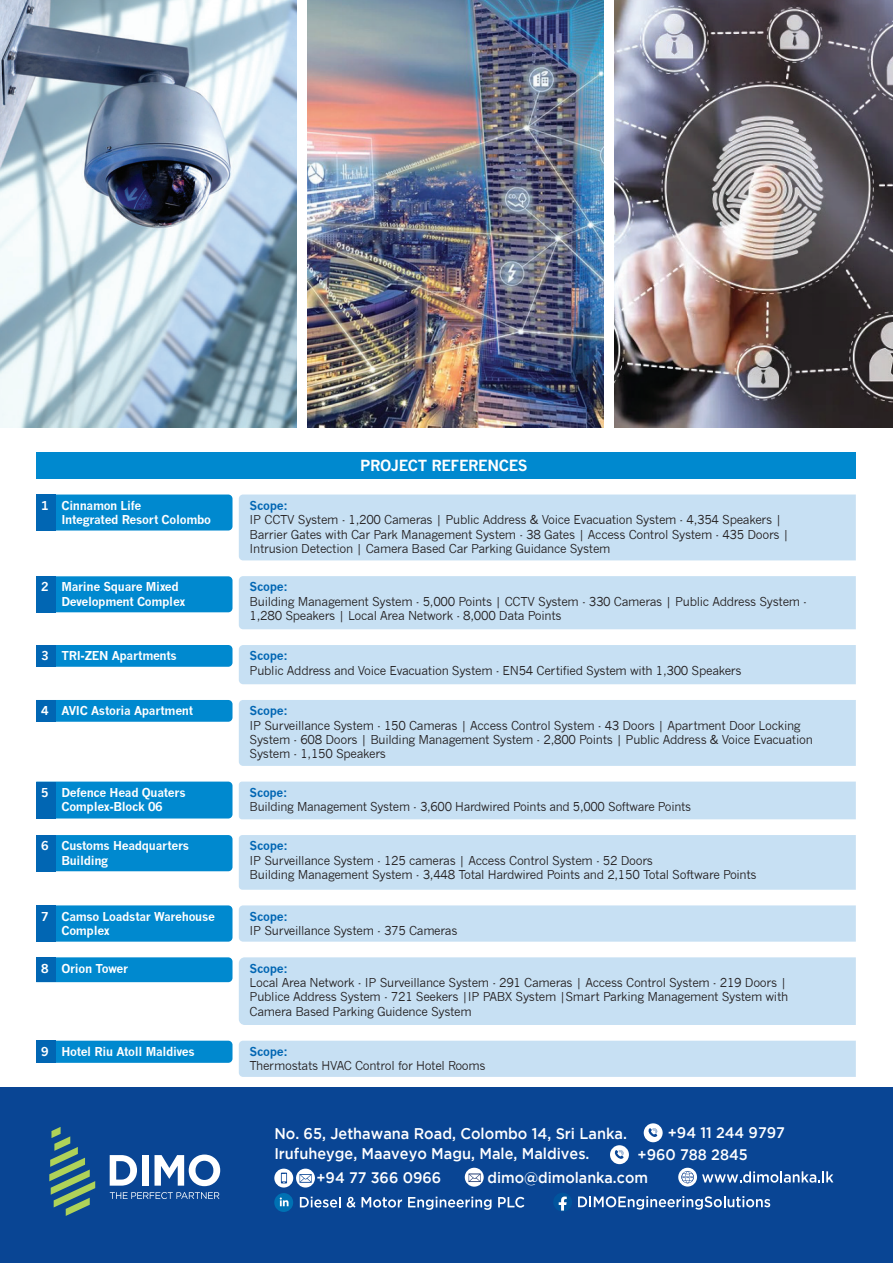
<style>
.page{position:relative;width:893px;height:1263px;background:#fff}
.page>*{position:absolute;margin:0;border:0;box-sizing:border-box;transform-origin:0 0}
.t1{font:500 15.45px/20.5px "Gotham";color:#fff;scale:.94 1}
.t2{font:500 15.3px/21.9px "Gotham";color:#fff;scale:.94 1}
.t3{font:700 15px "News Gothic";letter-spacing:-.025em;color:#fff}
.t4{font:12px/14.4px "News Gothic";letter-spacing:-.025em;color:#231f20}
.t5{font:700 12px/14.4px "News Gothic";letter-spacing:-.025em;color:#fff}
.t6{font:700 12px "News Gothic";letter-spacing:-.025em;color:#0166b3}
</style>
<div class="page">
<img style="left:0;top:0;width:296px;height:427px">
<img style="left:307px;top:0;width:296px;height:427px">
<img style="left:614px;top:0;width:279px;height:427px">
<div style="left:36px;top:453px;width:820px;height:26px;background:#0089cf"></div>
<div style="left:0;top:1088px;width:893px;height:175px;background:#094594"></div>
<svg style="left:49px;top:1127px;width:46px;height:89px"></svg>
<svg style="left:110px;top:1155px;width:27px;height:31px"></svg>
<div style="left:142px;top:1155px;width:6px;height:31px;background:#fff"></div>
<svg style="left:155px;top:1154px;width:65px;height:32px"></svg>
<svg style="left:110px;top:1192px;width:109px;height:7px"></svg>
<svg style="left:465px;top:1168px;width:19px;height:18px"></svg>
<svg style="left:469px;top:1174px;width:12px;height:8px"></svg>
<div style="left:644px;top:1123px;width:19px;height:19px;background:#fff;border-radius:50%"></div>
<svg style="left:648px;top:1128px;width:9px;height:9px"></svg>
<div style="left:610px;top:1145px;width:19px;height:19px;background:#fff;border-radius:50%"></div>
<svg style="left:614px;top:1150px;width:10px;height:9px"></svg>
<svg style="left:296px;top:1168px;width:19px;height:19px"></svg>
<svg style="left:300px;top:1174px;width:12px;height:8px"></svg>
<svg style="left:274px;top:1168px;width:19px;height:19px"></svg>
<svg style="left:281px;top:1172px;width:6px;height:11px"></svg>
<div style="left:55px;top:494px;width:177px;height:36px;background:#0089cf"></div>
<div style="left:36px;top:494px;width:19px;height:36px;background:#0166b3"></div>
<div style="left:239px;top:494px;width:617px;height:66px;background:#c7e0f3"></div>
<div style="left:239px;top:645px;width:617px;height:39px;background:#c7e0f3"></div>
<div style="left:55px;top:645px;width:177px;height:22px;background:#0089cf"></div>
<div style="left:36px;top:645px;width:19px;height:22px;background:#0166b3"></div>
<div style="left:239px;top:700px;width:617px;height:66px;background:#c7e0f3"></div>
<div style="left:55px;top:700px;width:177px;height:22px;background:#0089cf"></div>
<div style="left:36px;top:700px;width:19px;height:22px;background:#0166b3"></div>
<div style="left:239px;top:781px;width:617px;height:38px;background:#c7e0f3"></div>
<div style="left:36px;top:781px;width:196px;height:37px;background:#0089cf"></div>
<div style="left:36px;top:782px;width:19px;height:36px;background:#0166b3"></div>
<div style="left:239px;top:905px;width:617px;height:37px;background:#c7e0f3"></div>
<div style="left:55px;top:905px;width:177px;height:37px;background:#0089cf"></div>
<div style="left:36px;top:905px;width:19px;height:37px;background:#0166b3"></div>
<div style="left:239px;top:957px;width:617px;height:68px;background:#c7e0f3"></div>
<div style="left:55px;top:957px;width:177px;height:25px;background:#0089cf"></div>
<div style="left:36px;top:957px;width:19px;height:25px;background:#0166b3"></div>
<div style="left:239px;top:1041px;width:617px;height:36px;background:#c7e0f3"></div>
<div style="left:55px;top:1041px;width:177px;height:22px;background:#0089cf"></div>
<div style="left:36px;top:1041px;width:19px;height:22px;background:#0166b3"></div>
<div style="left:55px;top:835px;width:177px;height:36px;background:#0089cf"></div>
<div style="left:36px;top:835px;width:19px;height:36px;background:#0166b3"></div>
<div style="left:239px;top:835px;width:617px;height:55px;background:#c7e0f3"></div>
<div style="left:55px;top:576px;width:177px;height:36px;background:#0089cf"></div>
<div style="left:36px;top:576px;width:19px;height:36px;background:#0166b3"></div>
<div style="left:239px;top:576px;width:617px;height:53px;background:#c7e0f3"></div>
<svg style="left:702px;top:1171px;width:131px;height:11px"></svg>
<svg style="left:678px;top:1168px;width:19px;height:18px"></svg>
<svg style="left:681px;top:1171px;width:13px;height:12px"></svg>
<div style="left:553px;top:1193px;width:19px;height:18px;background:#01549d;border-radius:50%"></div>
<svg style="left:559px;top:1196px;width:8px;height:14px"></svg>
<svg style="left:578px;top:1196px;width:192px;height:14px"></svg>
<div style="left:274px;top:1193px;width:19px;height:19px;background:#0071b3;border-radius:50%"></div>
<svg style="left:280px;top:1197px;width:9px;height:9px"></svg>
<svg style="left:300px;top:1196px;width:41px;height:11px"></svg>
<svg style="left:347px;top:1197px;width:55px;height:10px"></svg>
<svg style="left:408px;top:1197px;width:83px;height:13px"></svg>
<svg style="left:498px;top:1197px;width:26px;height:10px"></svg>
<p class="t3" style="left:360px;top:456px;width:169px">PROJECT REFERENCES</p>
<p class="t5" style="left:41px;top:498px;width:9px">1</p>
<p class="t6" style="left:250px;top:498px;width:40px">Scope:</p>
<p class="t4" style="left:250px;top:513px;width:541px">IP CCTV System - 1,200 Cameras | Public Address &amp; Voice Evacuation System - 4,354 Speakers |<br>Barrier Gates with Car Park Management System - 38 Gates | Access Control System - 435 Doors |<br>Intrusion Detection | Camera Based Car Parking Guidance System</p>
<p class="t5" style="left:61px;top:498px;width:151px">Cinnamon Life<br>Integrated Resort Colombo</p>
<p class="t5" style="left:41px;top:580px;width:9px">2</p>
<p class="t6" style="left:250px;top:580px;width:40px">Scope:</p>
<p class="t4" style="left:250px;top:594px;width:559px">Building Management System - 5,000 Points | CCTV System - 330 Cameras | Public Address System -<br>1,280 Speakers | Local Area Network - 8,000 Data Points</p>
<p class="t5" style="left:61px;top:580px;width:125px">Marine Square Mixed<br>Development Complex</p>
<p class="t5" style="left:41px;top:648px;width:137px">3 TRI-ZEN Apartments</p>
<p class="t6" style="left:250px;top:649px;width:40px">Scope:</p>
<p class="t4" style="left:250px;top:663px;width:493px">Public Address and Voice Evacuation System - EN54 Certified System with 1,300 Speakers</p>
<p class="t5" style="left:41px;top:703px;width:153px">4 AVIC Astoria Apartment</p>
<p class="t6" style="left:250px;top:703px;width:40px">Scope:</p>
<p class="t4" style="left:250px;top:718px;width:565px">IP Surveillance System - 150 Cameras | Access Control System - 43 Doors | Apartment Door Locking<br>System - 608 Doors | Building Management System - 2,800 Points | Public Address &amp; Voice Evacuation<br>System - 1,150 Speakers</p>
<p class="t5" style="left:61px;top:785px;width:126px">Defence Head Quaters<br>Complex-Block 06</p>
<p class="t5" style="left:41px;top:785px;width:9px">5</p>
<p class="t6" style="left:250px;top:785px;width:39px">Scope:</p>
<p class="t4" style="left:250px;top:800px;width:443px">Building Management System - 3,600 Hardwired Points and 5,000 Software Points</p>
<p class="t5" style="left:41px;top:838px;width:9px">6</p>
<p class="t6" style="left:250px;top:839px;width:40px">Scope:</p>
<p class="t4" style="left:250px;top:853px;width:508px">IP Surveillance System - 125 cameras | Access Control System - 52 Doors<br>Building Management System - 3,448 Total Hardwired Points and 2,150 Total Software Points</p>
<p class="t5" style="left:61px;top:838px;width:129px">Customs Headquarters<br>Building</p>
<p class="t5" style="left:41px;top:909px;width:9px">7</p>
<p class="t5" style="left:61px;top:909px;width:155px">Camso Loadstar Warehouse<br>Complex</p>
<p class="t6" style="left:250px;top:909px;width:40px">Scope:</p>
<p class="t4" style="left:250px;top:924px;width:209px">IP Surveillance System - 375 Cameras</p>
<p class="t5" style="left:41px;top:961px;width:88px">8 Orion Tower</p>
<p class="t6" style="left:250px;top:961px;width:40px">Scope:</p>
<p class="t4" style="left:250px;top:975px;width:540px">Local Area Network - IP Surveillance System - 291 Cameras | Access Control System - 219 Doors |<br>Publice Address System - 721 Seekers |IP PABX System |Smart Parking Management System with<br>Camera Based Parking Guidence System</p>
<p class="t5" style="left:41px;top:1044px;width:155px">9 Hotel Riu Atoll Maldives</p>
<p class="t6" style="left:250px;top:1044px;width:40px">Scope:</p>
<p class="t4" style="left:250px;top:1059px;width:237px">Thermostats HVAC Control for Hotel Rooms</p>
<p class="t2" style="left:637px;top:1121px;width:158px;text-indent:30px">+94 11 244 9797 +960 788 2845</p>
<p class="t1" style="left:274px;top:1122px;width:377px">No. 65, Jethawana Road, Colombo 14, Sri Lanka.<br>Irufuheyge, Maaveyo Magu, Male, Maldives.</p>
<p class="t2" style="left:487px;top:1166px;width:172px">dimo@dimolanka.com</p>
<p class="t2" style="left:316px;top:1166px;width:134px">+94 77 366 0966</p>
</div>
